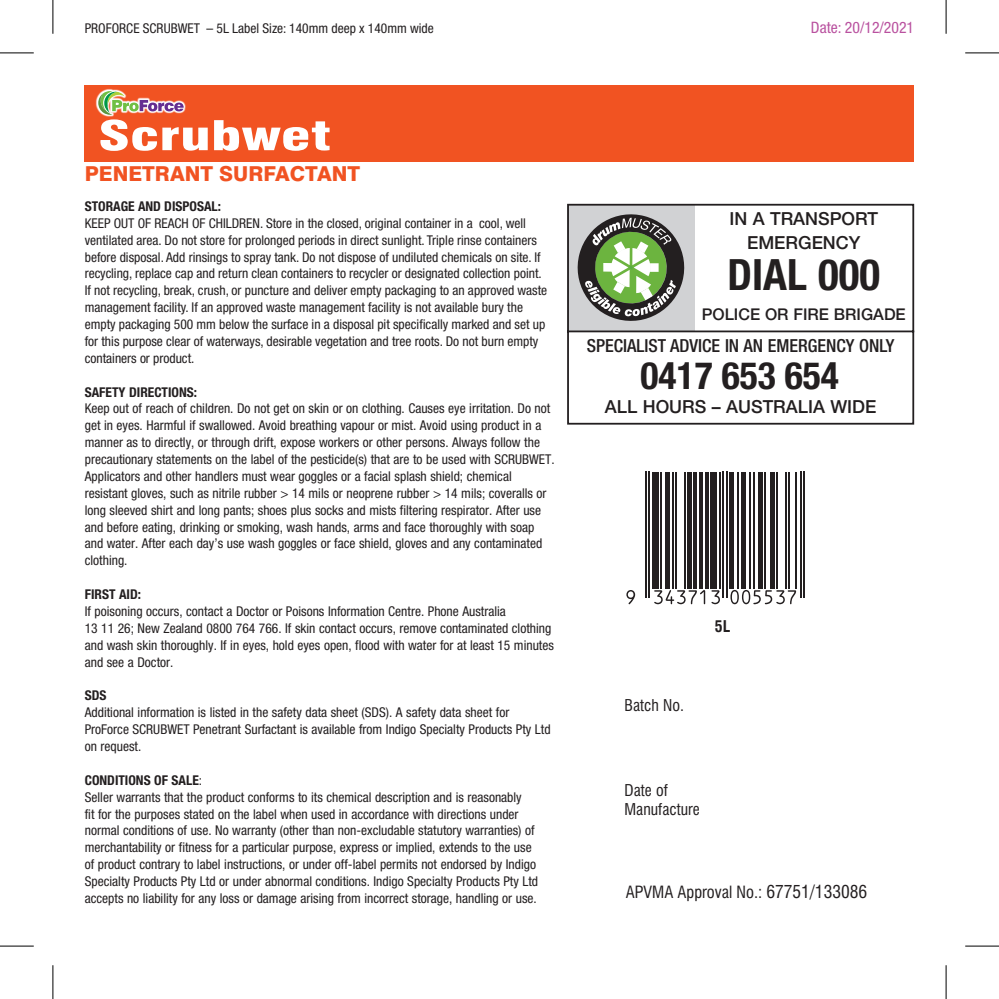
<style>
.page{position:relative;width:999px;height:999px;background:#fff}
.page>*{position:absolute;margin:0;border:0;box-sizing:border-box;transform-origin:0 0}
.t1{font:700 condensed 43.2px "Helvetica Neue";color:#231f20}
.t2{font:900 condensed 40.05px "Swiss 721 BT";color:#fff;scale:1.5 1}
.t3{font:700 condensed 37.8px "Helvetica Neue";color:#231f20}
.t4{font:800 20.47px "Swiss 721 BT";color:#f15322}
.t5{font:500 18px/23.4px "Helvetica Neue";color:#231f20;text-align:center}
.t6{font:500 condensed 18px "Helvetica Neue";color:#231f20}
.t7{font:condensed 16.43px "Swiss 721 BT";color:#231f20}
.t8{font:500 16.2px "Helvetica Neue";color:#231f20}
.t9{font:condensed 15.97px/19.1px "Swiss 721 BT";color:#231f20}
.t10{font:condensed 15.75px "Helvetica Neue";color:#b9519f}
.t11{font:700 condensed 15.75px "Swiss 721 BT";color:#231f20}
.t12{font:condensed 13.5px/16.9px "Helvetica Neue";color:#231f20}
.t13{font:700 condensed 13.5px "Helvetica Neue";color:#231f20}
.s1{font-weight:700}
.s2{font-size:17.55px}
</style>
<div class="page">
<svg style="left:567px;top:204px;width:347px;height:221px"></svg>
<div style="left:85px;top:85px;width:829px;height:76px;background:#f15322"></div>
<svg style="left:96px;top:89px;width:90px;height:28px"></svg>
<svg style="left:98px;top:91px;width:86px;height:24px"></svg>
<hr style="left:645px;top:472px;width:1px;height:126px;background:#231f20">
<hr style="left:648px;top:472px;width:2px;height:126px;background:#231f20">
<div style="left:652px;top:472px;width:6px;height:116px;background:#231f20"></div>
<hr style="left:660px;top:472px;width:1px;height:116px;background:#231f20">
<div style="left:665px;top:472px;width:5px;height:116px;background:#231f20"></div>
<hr style="left:672px;top:472px;width:1px;height:116px;background:#231f20">
<hr style="left:675px;top:472px;width:2px;height:116px;background:#231f20">
<hr style="left:684px;top:472px;width:1px;height:116px;background:#231f20">
<div style="left:687px;top:472px;width:5px;height:116px;background:#231f20"></div>
<hr style="left:694px;top:472px;width:3px;height:116px;background:#231f20">
<hr style="left:699px;top:472px;width:3px;height:116px;background:#231f20">
<hr style="left:705px;top:472px;width:4px;height:116px;background:#231f20">
<div style="left:711px;top:472px;width:6px;height:116px;background:#231f20"></div>
<hr style="left:719px;top:472px;width:1px;height:116px;background:#231f20">
<hr style="left:722px;top:472px;width:2px;height:126px;background:#231f20">
<hr style="left:726px;top:472px;width:1px;height:126px;background:#231f20">
<div style="left:729px;top:472px;width:5px;height:116px;background:#231f20"></div>
<hr style="left:737px;top:472px;width:2px;height:116px;background:#231f20">
<div style="left:741px;top:472px;width:5px;height:116px;background:#231f20"></div>
<hr style="left:749px;top:472px;width:2px;height:116px;background:#231f20">
<hr style="left:753px;top:472px;width:1px;height:116px;background:#231f20">
<hr style="left:758px;top:472px;width:4px;height:116px;background:#231f20">
<hr style="left:764px;top:472px;width:2px;height:116px;background:#231f20">
<hr style="left:770px;top:472px;width:4px;height:116px;background:#231f20">
<hr style="left:776px;top:472px;width:2px;height:116px;background:#231f20">
<hr style="left:785px;top:472px;width:1px;height:116px;background:#231f20">
<hr style="left:788px;top:472px;width:1px;height:116px;background:#231f20">
<hr style="left:795px;top:472px;width:1px;height:116px;background:#231f20">
<hr style="left:800px;top:472px;width:1px;height:126px;background:#231f20">
<hr style="left:803px;top:472px;width:2px;height:126px;background:#231f20">
<svg style="left:626px;top:590px;width:9px;height:14px"></svg>
<svg style="left:654px;top:590px;width:51px;height:14px"></svg>
<svg style="left:711px;top:590px;width:9px;height:14px"></svg>
<svg style="left:730px;top:590px;width:66px;height:14px"></svg>
<hr style="left:0;top:53px;width:34px;height:1px;background:#000">
<hr style="left:965px;top:53px;width:34px;height:1px;background:#000">
<hr style="left:0;top:945px;width:34px;height:1px;background:#000">
<hr style="left:965px;top:945px;width:34px;height:1px;background:#000">
<hr style="left:53px;top:0;width:1px;height:34px;background:#000">
<hr style="left:53px;top:965px;width:1px;height:34px;background:#000">
<hr style="left:945px;top:0;width:1px;height:34px;background:#000">
<hr style="left:945px;top:965px;width:1px;height:34px;background:#000">
<p class="t12" style="left:85px;top:20px;width:350px">PROFORCE SCRUBWET – 5L Label Size: 140mm deep x 140mm wide</p>
<p class="t10" style="left:811px;top:19px;width:105px">Date: 20/12/2021</p>
<h2 class="t2" style="left:98px;top:112px;width:157px">Scrubwet</h2>
<h3 class="t4" style="left:85px;top:161px;width:277px">PENETRANT SURFACTANT</h3>
<p class="t13" style="left:85px;top:198px;width:138px">STORAGE AND DISPOSAL:</p>
<p class="t12" style="left:85px;top:214px;width:464px">KEEP OUT OF REACH OF CHILDREN. Store in the closed, original container in a cool, well ventilated area. Do not store for prolonged periods in direct sunlight. Triple rinse containers before disposal. Add rinsings to spray tank. Do not dispose of undiluted chemicals on site. If recycling, replace cap and return clean containers to recycler or designated collection point.<br>If not recycling, break, crush, or puncture and deliver empty packaging to an approved waste management facility. If an approved waste management facility is not available bury the empty packaging 500 mm below the surface in a disposal pit specifically marked and set up for this purpose clear of waterways, desirable vegetation and tree roots. Do not burn empty containers or product.</p>
<p class="t13" style="left:85px;top:383px;width:114px">SAFETY DIRECTIONS:</p>
<p class="t12" style="left:85px;top:400px;width:471px">Keep out of reach of children. Do not get on skin or on clothing. Causes eye irritation. Do not get in eyes. Harmful if swallowed. Avoid breathing vapour or mist. Avoid using product in a manner as to directly, or through drift, expose workers or other persons. Always follow the precautionary statements on the label of the pesticide(s) that are to be used with SCRUBWET.<br>Applicators and other handlers must wear goggles or a facial splash shield; chemical resistant gloves, such as nitrile rubber &gt; 14 mils or neoprene rubber &gt; 14 mils; coveralls or long sleeved shirt and long pants; shoes plus socks and mists filtering respirator. After use and before eating, drinking or smoking, wash hands, arms and face thoroughly with soap and water. After each day’s use wash goggles or face shield, gloves and any contaminated clothing.</p>
<p class="t13" style="left:85px;top:586px;width:58px">FIRST AID:</p>
<p class="t12" style="left:85px;top:603px;width:471px">If poisoning occurs, contact a Doctor or Poisons Information Centre. Phone Australia<br>13 11 26; New Zealand 0800 764 766. If skin contact occurs, remove contaminated clothing and wash skin thoroughly. If in eyes, hold eyes open, flood with water for at least 15 minutes and see a Doctor.</p>
<p class="t13" style="left:85px;top:687px;width:23px">SDS</p>
<p class="t12" style="left:85px;top:704px;width:467px">Additional information is listed in the safety data sheet (SDS). A safety data sheet for<br>ProForce SCRUBWET Penetrant Surfactant is available from Indigo Specialty Products Pty Ltd on request.</p>
<p class="t12" style="left:85px;top:771px;width:455px"><span class="s1">CONDITIONS OF SALE</span>:<br>Seller warrants that the product conforms to its chemical description and is reasonably<br>fit for the purposes stated on the label when used in accordance with directions under normal conditions of use. No warranty (other than non-excludable statutory warranties) of merchantability or fitness for a particular purpose, express or implied, extends to the use of product contrary to label instructions, or under off-label permits not endorsed by Indigo Specialty Products Pty Ltd or under abnormal conditions. Indigo Specialty Products Pty Ltd accepts no liability for any loss or damage arising from incorrect storage, handling or use.</p>
<h3 class="t5" style="left:729px;top:207px;width:150px">IN A TRANSPORT<br>EMERGENCY</h3>
<h1 class="t1" style="left:727px;top:249px;width:154px">DIAL 000</h1>
<p class="t8" style="left:702px;top:304px;width:205px">POLICE OR FIRE BRIGADE</p>
<h3 class="t6" style="left:587px;top:335px;width:309px">SPECIALIST ADVICE IN AN EMERGENCY ONLY</h3>
<h3 class="t3" style="left:640px;top:352px;width:200px">0417 653 654</h3>
<h3 class="t5" style="left:605px;top:394px;width:273px">ALL HOURS – AUSTRALIA WIDE</h3>
<p class="t9" style="left:624px;top:696px;width:61px">Batch No.</p>
<p class="t11" style="left:714px;top:617px;width:17px">5L</p>
<p class="t9" style="left:624px;top:780px;width:77px">Date of<br>Manufacture</p>
<p class="t7" style="left:626px;top:882px;width:243px">APVMA Approval No.: <span class="s2">67751/133086</span></p>
</div>
